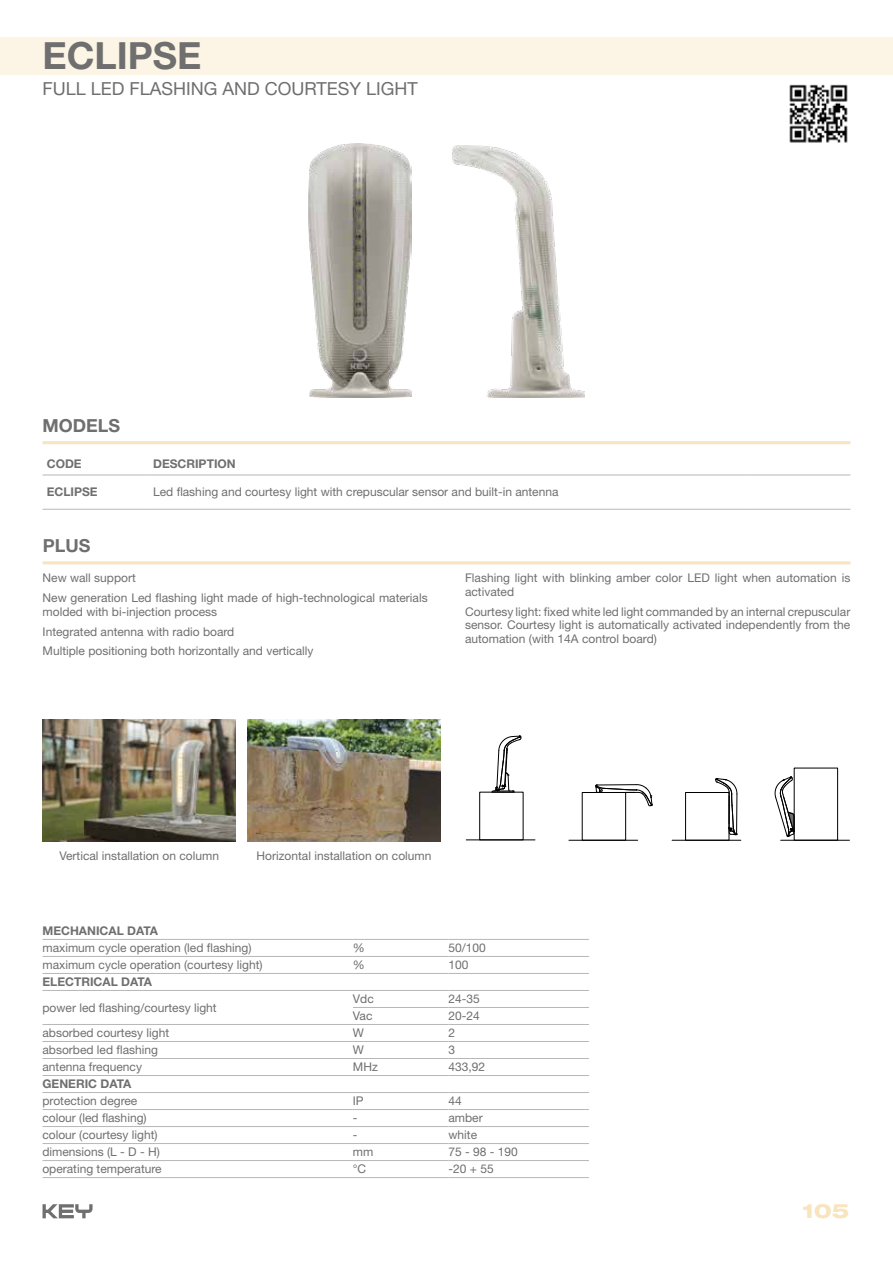
<style>
.page{position:relative;width:893px;height:1263px;background:#fff}
.page>*{position:absolute;margin:0;border:0;box-sizing:border-box;transform-origin:0 0}
.t1{font:700 37.5px "Helvetica Neue LT Std";color:#706f6f}
.t2{font:800 expanded 19.8px "Helvetica Neue LT Std";color:#f8e4bd}
.t3{font:18px "Helvetica Neue LT Std";color:#706f6f}
.t4{font:700 18px "Helvetica Neue LT Std";color:#706f6f}
.t5{font:12px/13.5px "Helvetica Neue LT Std";color:#706f6f}
.t6{font:700 12px "Helvetica Neue LT Std";color:#706f6f}
</style>
<div class="page">
<svg style="left:43px;top:1204px;width:50px;height:14px"></svg>
<hr style="left:43px;top:441px;width:807px;height:3px;background:#f8e4bd">
<img style="left:452px;top:146px;width:132px;height:251px">
<img style="left:309px;top:144px;width:102px;height:254px">
<hr style="left:43px;top:561px;width:807px;height:3px;background:#f8e4bd">
<svg style="left:492px;top:736px;width:30px;height:56px"></svg>
<hr style="left:466px;top:840px;width:69px;height:1px;background:#000">
<svg style="left:596px;top:784px;width:57px;height:22px"></svg>
<hr style="left:596px;top:784px;width:41px;height:1px;background:#000">
<hr style="left:569px;top:840px;width:69px;height:1px;background:#000">
<div style="left:685px;top:792px;width:44px;height:48px;border:1px solid #000"></div>
<hr style="left:672px;top:840px;width:69px;height:1px;background:#000">
<div style="left:582px;top:792px;width:44px;height:48px;border:1px solid #000"></div>
<div style="left:480px;top:792px;width:43px;height:48px;border:1px solid #000"></div>
<svg style="left:716px;top:778px;width:22px;height:58px"></svg>
<div style="left:794px;top:768px;width:44px;height:72px;border:1px solid #000"></div>
<hr style="left:781px;top:840px;width:68px;height:1px;background:#000">
<svg style="left:775px;top:777px;width:20px;height:61px"></svg>
<img style="left:43px;top:720px;width:193px;height:121px">
<img style="left:247px;top:720px;width:194px;height:121px">
<div style="left:0;top:37px;width:893px;height:37px;background:#fcf4e4"></div>
<hr style="left:353px;top:939px;width:96px;height:1px;background:#b7b7b7">
<hr style="left:449px;top:939px;width:140px;height:1px;background:#b7b7b7">
<hr style="left:353px;top:956px;width:96px;height:1px;background:#b7b7b7">
<hr style="left:353px;top:973px;width:96px;height:1px;background:#b7b7b7">
<hr style="left:449px;top:956px;width:140px;height:1px;background:#b7b7b7">
<hr style="left:449px;top:973px;width:140px;height:1px;background:#b7b7b7">
<hr style="left:353px;top:990px;width:96px;height:1px;background:#b7b7b7">
<hr style="left:449px;top:990px;width:140px;height:1px;background:#b7b7b7">
<hr style="left:353px;top:1007px;width:96px;height:1px;background:#b7b7b7">
<hr style="left:449px;top:1007px;width:140px;height:1px;background:#b7b7b7">
<hr style="left:353px;top:1024px;width:96px;height:1px;background:#b7b7b7">
<hr style="left:449px;top:1024px;width:140px;height:1px;background:#b7b7b7">
<hr style="left:353px;top:1041px;width:96px;height:1px;background:#b7b7b7">
<hr style="left:449px;top:1041px;width:140px;height:1px;background:#b7b7b7">
<hr style="left:353px;top:1058px;width:96px;height:1px;background:#b7b7b7">
<hr style="left:449px;top:1058px;width:140px;height:1px;background:#b7b7b7">
<hr style="left:353px;top:1075px;width:96px;height:1px;background:#b7b7b7">
<hr style="left:449px;top:1075px;width:140px;height:1px;background:#b7b7b7">
<hr style="left:353px;top:1092px;width:96px;height:1px;background:#b7b7b7">
<hr style="left:353px;top:1109px;width:96px;height:1px;background:#b7b7b7">
<hr style="left:449px;top:1092px;width:140px;height:1px;background:#b7b7b7">
<hr style="left:449px;top:1109px;width:140px;height:1px;background:#b7b7b7">
<hr style="left:353px;top:1126px;width:96px;height:1px;background:#b7b7b7">
<hr style="left:449px;top:1126px;width:140px;height:1px;background:#b7b7b7">
<hr style="left:353px;top:1143px;width:96px;height:1px;background:#b7b7b7">
<hr style="left:449px;top:1143px;width:140px;height:1px;background:#b7b7b7">
<hr style="left:353px;top:1160px;width:96px;height:1px;background:#b7b7b7">
<hr style="left:449px;top:1160px;width:140px;height:1px;background:#b7b7b7">
<hr style="left:353px;top:1177px;width:96px;height:1px;background:#b7b7b7">
<hr style="left:449px;top:1177px;width:140px;height:1px;background:#b7b7b7">
<hr style="left:43px;top:939px;width:310px;height:1px;background:#b7b7b7">
<hr style="left:43px;top:956px;width:310px;height:1px;background:#b7b7b7">
<hr style="left:43px;top:973px;width:310px;height:1px;background:#b7b7b7">
<hr style="left:43px;top:990px;width:310px;height:1px;background:#b7b7b7">
<hr style="left:43px;top:1024px;width:310px;height:1px;background:#b7b7b7">
<hr style="left:43px;top:1041px;width:310px;height:1px;background:#b7b7b7">
<hr style="left:43px;top:1058px;width:310px;height:1px;background:#b7b7b7">
<hr style="left:43px;top:1075px;width:310px;height:1px;background:#b7b7b7">
<hr style="left:43px;top:1092px;width:310px;height:1px;background:#b7b7b7">
<hr style="left:43px;top:1109px;width:310px;height:1px;background:#b7b7b7">
<hr style="left:43px;top:1126px;width:310px;height:1px;background:#b7b7b7">
<hr style="left:43px;top:1143px;width:310px;height:1px;background:#b7b7b7">
<hr style="left:43px;top:1160px;width:310px;height:1px;background:#b7b7b7">
<hr style="left:43px;top:1177px;width:310px;height:1px;background:#b7b7b7">
<hr style="left:43px;top:475px;width:106px;height:1px;background:#b7b7b7">
<hr style="left:149px;top:475px;width:595px;height:1px;background:#b7b7b7">
<hr style="left:744px;top:475px;width:106px;height:1px;background:#b7b7b7">
<hr style="left:43px;top:509px;width:106px;height:1px;background:#b7b7b7">
<hr style="left:149px;top:509px;width:595px;height:1px;background:#b7b7b7">
<hr style="left:744px;top:509px;width:106px;height:1px;background:#b7b7b7">
<img style="left:789px;top:84px;width:59px;height:59px">
<h1 class="t1" style="left:43px;top:33px;width:161px">ECLIPSE</h1>
<h3 class="t3" style="left:43px;top:78px;width:377px">FULL LED FLASHING AND COURTESY LIGHT</h3>
<h3 class="t4" style="left:43px;top:414px;width:79px">MODELS</h3>
<p class="t6" style="left:47px;top:457px;width:36px">CODE</p>
<p class="t6" style="left:153px;top:457px;width:84px">DESCRIPTION</p>
<p class="t6" style="left:47px;top:485px;width:52px">ECLIPSE</p>
<p class="t5" style="left:153px;top:485px;width:407px">Led flashing and courtesy light with crepuscular sensor and built-in antenna</p>
<h3 class="t4" style="left:43px;top:534px;width:49px">PLUS</h3>
<p class="t5" style="left:43px;top:568px;width:387px;line-height:19.8px">New wall support<br>New generation Led flashing light made of high-technological materials</p>
<p class="t5" style="left:43px;top:601px;width:272px;line-height:20px">molded with bi-injection process<br>Integrated antenna with radio board<br>Multiple positioning both horizontally and vertically</p>
<p class="t5" style="left:465px;top:571px;width:387px">Flashing light with blinking amber color LED light when automation is activated</p>
<p class="t5" style="left:465px;top:604px;width:387px;text-align:justify">Courtesy light: fixed white led light commanded by an internal crepuscular sensor. Courtesy light is automatically activated independently from the automation (with 14A control board)</p>
<p class="t5" style="left:59px;top:849px;width:161px">Vertical installation on column</p>
<p class="t5" style="left:257px;top:849px;width:176px">Horizontal installation on column</p>
<p class="t6" style="left:43px;top:923px;width:117px">MECHANICAL DATA</p>
<p class="t5" style="left:43px;top:941px;width:210px">maximum cycle operation (led flashing)</p>
<p class="t5" style="left:353px;top:941px;width:13px">%</p>
<p class="t5" style="left:449px;top:941px;width:39px">50/100</p>
<p class="t5" style="left:43px;top:958px;width:222px">maximum cycle operation (courtesy light)</p>
<p class="t5" style="left:353px;top:958px;width:13px">%</p>
<p class="t5" style="left:449px;top:958px;width:22px">100</p>
<p class="t6" style="left:42px;top:974px;width:111px">ELECTRICAL DATA</p>
<p class="t5" style="left:42px;top:1000px;width:176px">power led flashing/courtesy light</p>
<p class="t5" style="left:353px;top:992px;width:22px">Vdc</p>
<p class="t5" style="left:449px;top:992px;width:33px">24-35</p>
<p class="t5" style="left:353px;top:1009px;width:21px">Vac</p>
<p class="t5" style="left:449px;top:1009px;width:33px">20-24</p>
<p class="t5" style="left:42px;top:1026px;width:128px">absorbed courtesy light</p>
<p class="t5" style="left:353px;top:1026px;width:13px">W</p>
<p class="t5" style="left:449px;top:1026px;width:8px">2</p>
<p class="t5" style="left:42px;top:1043px;width:117px">absorbed led flashing</p>
<p class="t5" style="left:353px;top:1043px;width:13px">W</p>
<p class="t5" style="left:449px;top:1043px;width:8px">3</p>
<p class="t5" style="left:42px;top:1060px;width:101px">antenna frequency</p>
<p class="t5" style="left:353px;top:1060px;width:26px">MHz</p>
<p class="t5" style="left:449px;top:1060px;width:38px">433,92</p>
<p class="t6" style="left:42px;top:1076px;width:90px">GENERIC DATA</p>
<p class="t5" style="left:42px;top:1094px;width:96px">protection degree</p>
<p class="t5" style="left:353px;top:1094px;width:12px">IP</p>
<p class="t5" style="left:449px;top:1094px;width:15px">44</p>
<p class="t5" style="left:42px;top:1111px;width:106px">colour (led flashing)</p>
<p class="t5" style="left:353px;top:1111px;width:6px">-</p>
<p class="t5" style="left:448px;top:1111px;width:36px">amber</p>
<p class="t5" style="left:42px;top:1128px;width:117px">colour (courtesy light)</p>
<p class="t5" style="left:353px;top:1128px;width:6px">-</p>
<p class="t5" style="left:448px;top:1128px;width:30px">white</p>
<p class="t5" style="left:42px;top:1145px;width:119px">dimensions (L - D - H)</p>
<p class="t5" style="left:353px;top:1145px;width:22px">mm</p>
<p class="t5" style="left:448px;top:1145px;width:71px">75 - 98 - 190</p>
<p class="t5" style="left:42px;top:1162px;width:121px">operating temperature</p>
<p class="t5" style="left:353px;top:1162px;width:15px">°C</p>
<p class="t5" style="left:448px;top:1162px;width:47px">-20 + 55</p>
<h2 class="t2" style="left:802px;top:1198px;width:49px">105</h2>
</div>
